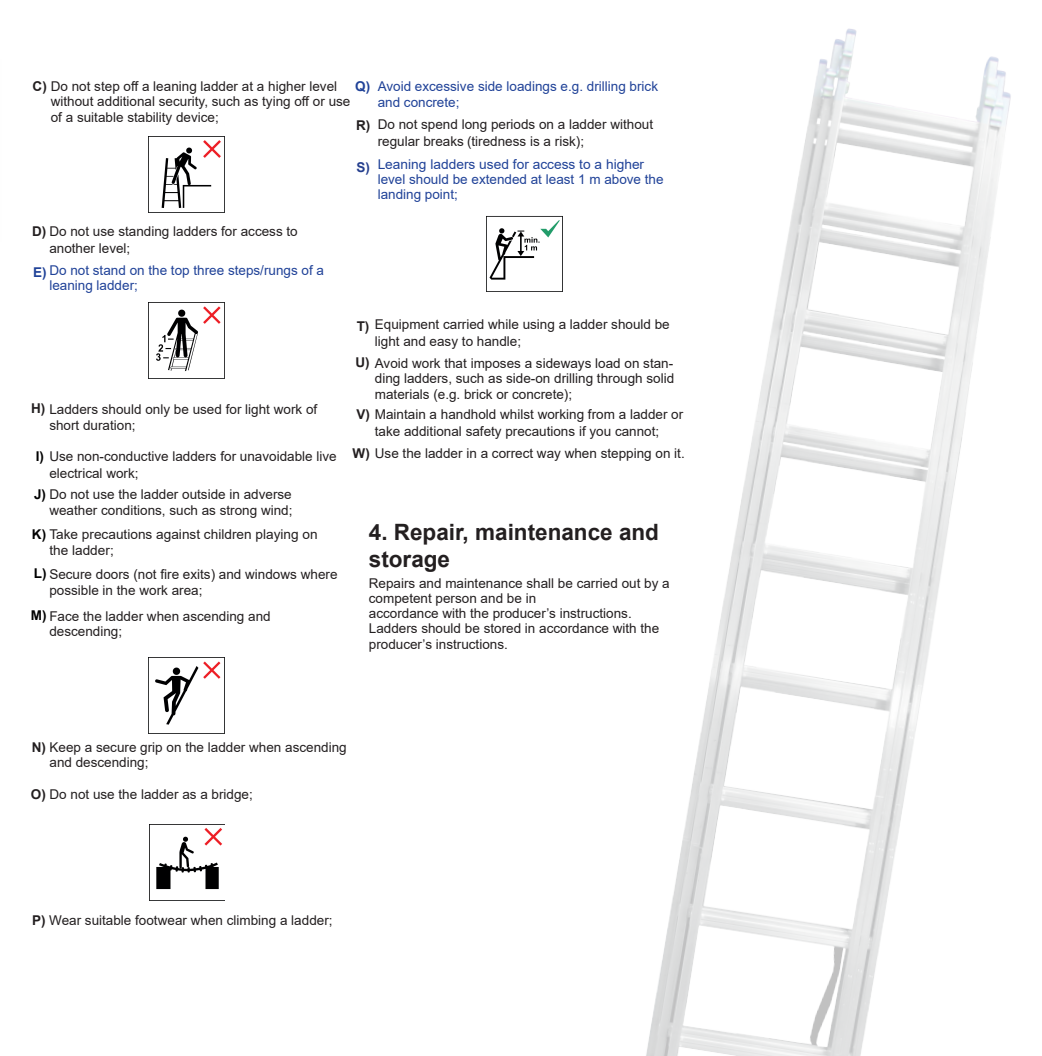
<style>
.page{position:relative;width:1042px;height:1056px;background:#fff}
.page>*{position:absolute;margin:0;border:0;box-sizing:border-box;transform-origin:0 0}
.t1{font:700 22.5px/27px "Arial";color:#231f20}
.t2{font:13.5px/16.2px "Arial";color:#231f20}
.t3{font:13.5px/15px "Arial";color:#204298}
.t4{font:700 13.5px "Arial";color:#204298}
.t5{font:700 13.5px "Arial";color:#231f20}
.t6{font:700 13.5px "Arial";color:#253f8e}
.s1{font-weight:700}
.s2{font-weight:700;color:#000}
</style>
<div class="page">
<img style="left:562px;top:28px;width:449px;height:1028px">
<img style="left:148px;top:137px;width:76px;height:76px">
<img style="left:149px;top:306px;width:75px;height:73px">
<img style="left:149px;top:657px;width:75px;height:68px">
<img style="left:486px;top:216px;width:76px;height:76px">
<img style="left:149px;top:825px;width:76px;height:76px">
<p class="t3" style="left:378px;top:78px;width:282px;line-height:16.2px">Avoid excessive side loadings e.g. drilling brick and concrete;</p>
<p class="t2" style="left:378px;top:116px;width:277px">Do not spend long periods on a ladder without regular breaks (tiredness is a risk);</p>
<p class="t3" style="left:378px;top:157px;width:287px">Leaning ladders used for access to a higher level should be extended at least 1 m above the landing point;</p>
<p class="t2" style="left:51px;top:78px;width:301px;line-height:15.5px;text-indent:-18px"><span class="s1">C)</span> Do not step off a leaning ladder at a higher level without additional security, such as tying off or use of a suitable stability device;</p>
<p class="t4" style="left:355px;top:77px;width:16px">Q)</p>
<p class="t5" style="left:356px;top:116px;width:16px">R)</p>
<p class="t6" style="left:356px;top:157px;width:15px">S)</p>
<p class="t2" style="left:49px;top:223px;width:250px;text-indent:-17px"><span class="s1">D)</span> Do not use standing ladders for access to another level;</p>
<p class="t3" style="left:49px;top:263px;width:276px">Do not stand on the top three steps/rungs of a leaning ladder;</p>
<p class="t4" style="left:33px;top:262px;width:15px">E)</p>
<p class="t2" style="left:49px;top:401px;width:269px;text-indent:-18px"><span class="s1">H)</span> Ladders should only be used for light work of short duration;</p>
<p class="t2" style="left:49px;top:448px;width:289px;text-indent:-13px"><span class="s2">I)</span> Use non-conductive ladders for unavoidable live electrical work;</p>
<p class="t2" style="left:34px;top:486px;width:260px;text-align:right"><span class="s2">J)</span> Do not use the ladder outside in adverse weather conditions, such as strong wind;</p>
<p class="t2" style="left:49px;top:526px;width:270px;text-indent:-17px"><span class="s2">K)</span> Take precautions against children playing on the ladder;</p>
<p class="t2" style="left:49px;top:566px;width:290px;text-indent:-15px"><span class="s2">L)</span> Secure doors (not fire exits) and windows where possible in the work area;</p>
<p class="t2" style="left:49px;top:609px;width:223px;line-height:15px;text-indent:-18px"><span class="s2">M)</span> Face the ladder when ascending and descending;</p>
<p class="t2" style="left:375px;top:316px;width:296px">Equipment carried while using a ladder should be light and easy to handle;</p>
<p class="t2" style="left:375px;top:356px;width:301px;line-height:15.5px;text-align:justify;text-indent:-19px"><span class="s1">U)</span> Avoid work that imposes a sideways load on stan&shy;ding ladders, such as side-on drilling through solid materials (e.g. brick or concrete);</p>
<p class="t2" style="left:356px;top:406px;width:328px;text-align:center"><span class="s1">V)</span> Maintain a handhold whilst working from a ladder or take additional safety precautions if you cannot;</p>
<p class="t2" style="left:353px;top:445px;width:334px"><span class="s1">W)</span> Use the ladder in a correct way when stepping on it.</p>
<p class="t5" style="left:357px;top:317px;width:14px">T)</p>
<h1 class="t1" style="left:369px;top:519px;width:292px">4. Repair, maintenance and storage</h1>
<p class="t2" style="left:369px;top:576px;width:302px;line-height:15.2px">Repairs and maintenance shall be carried out by a competent person and be in<br>accordance with the producer’s instructions.<br>Ladders should be stored in accordance with the producer’s instructions.</p>
<p class="t2" style="left:49px;top:740px;width:299px;line-height:15px;text-indent:-18px"><span class="s1">N)</span> Keep a secure grip on the ladder when ascending and descending;</p>
<p class="t2" style="left:31px;top:786px;width:223px"><span class="s1">O)</span> Do not use the ladder as a bridge;</p>
<p class="t2" style="left:32px;top:912px;width:302px"><span class="s1">P)</span> Wear suitable footwear when climbing a ladder;</p>
</div>
